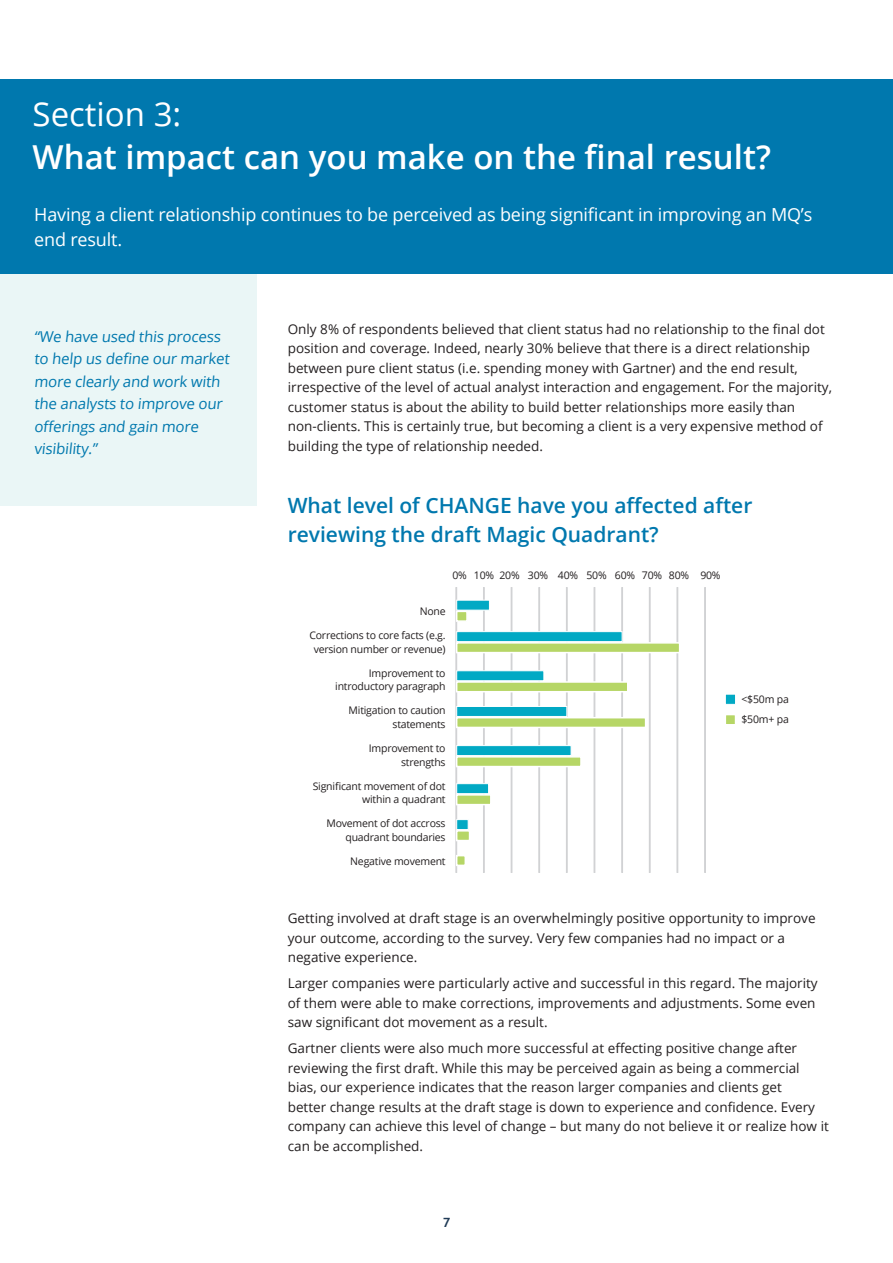
<style>
.page{position:relative;width:893px;height:1263px;background:#fff}
.page>*{position:absolute;margin:0;border:0;box-sizing:border-box;transform-origin:0 0}
.t1{font:600 33px/42.6px "Open Sans";color:#fff}
.body_text{font:600 21px/28.2px "Open Sans";color:#0078ae}
.SIdebars{font:18px/25.5px "Open Sans";letter-spacing:-.01em;color:#fff}
.SIdebars-2{font:15px/22.5px "Open Sans";color:#0078ae}
.body_text-2{font:13.5px/19.5px "Open Sans";color:#231f20}
.sub_header{font:700 12.75px "Trebuchet MS";color:#203b56}
.body_text-3{font:10.5px/13.5px "Open Sans";letter-spacing:-.02em;color:#231f20;text-align:right}
.s1{font-weight:400}
</style>
<div class="page">
<div style="left:0;top:225px;width:256px;height:281px;background:#eaf6f6"></div>
<div style="left:0;top:79px;width:893px;height:195px;background:#0078ae"></div>
<div style="left:725px;top:694px;width:11px;height:11px;background:#01a9c4;border:1px solid #fff"></div>
<div style="left:725px;top:714px;width:11px;height:11px;background:#b6d666;border:2px solid #fff"></div>
<div style="left:455px;top:587px;width:2px;height:286px;border:1px solid #d1d2d4"></div>
<div style="left:483px;top:587px;width:2px;height:286px;border:1px solid #d1d2d4"></div>
<div style="left:511px;top:587px;width:1px;height:286px;border:1px solid #d1d2d4"></div>
<div style="left:538px;top:587px;width:2px;height:286px;border:1px solid #d1d2d4"></div>
<div style="left:566px;top:587px;width:2px;height:286px;border:1px solid #d1d2d4"></div>
<div style="left:594px;top:587px;width:1px;height:286px;border:1px solid #d1d2d4"></div>
<div style="left:621px;top:587px;width:2px;height:286px;border:1px solid #d1d2d4"></div>
<div style="left:649px;top:587px;width:2px;height:286px;border:1px solid #d1d2d4"></div>
<div style="left:677px;top:587px;width:1px;height:286px;border:1px solid #d1d2d4"></div>
<div style="left:704px;top:587px;width:2px;height:286px;border:1px solid #d1d2d4"></div>
<div style="left:456px;top:600px;width:34px;height:10px;background:#01a9c4"></div>
<div style="left:456px;top:611px;width:12px;height:11px;background:#b6d666;border:2px solid #fff"></div>
<div style="left:456px;top:631px;width:166px;height:11px;background:#01a9c4;border:1px solid #fff"></div>
<div style="left:456px;top:642px;width:224px;height:11px;background:#b6d666;border:2px solid #fff"></div>
<div style="left:456px;top:670px;width:88px;height:11px;background:#01a9c4;border:1px solid #fff"></div>
<div style="left:456px;top:681px;width:172px;height:11px;background:#b6d666;border:2px solid #fff"></div>
<div style="left:456px;top:706px;width:111px;height:11px;background:#01a9c4;border:1px solid #fff"></div>
<div style="left:456px;top:717px;width:190px;height:11px;background:#b6d666;border:2px solid #fff"></div>
<div style="left:456px;top:745px;width:115px;height:11px;background:#01a9c4;border:1px solid #fff"></div>
<div style="left:456px;top:756px;width:126px;height:11px;background:#b6d666;border:2px solid #fff"></div>
<div style="left:456px;top:783px;width:33px;height:11px;background:#01a9c4;border:1px solid #fff"></div>
<div style="left:456px;top:794px;width:36px;height:11px;background:#b6d666;border:2px solid #fff"></div>
<div style="left:456px;top:819px;width:13px;height:11px;background:#01a9c4;border:1px solid #fff"></div>
<div style="left:456px;top:830px;width:14px;height:11px;background:#b6d666;border:2px solid #fff"></div>
<div style="left:456px;top:855px;width:10px;height:11px;background:#b6d666;border:2px solid #fff"></div>
<p class="t1" style="left:33px;top:92px;width:740px"><span class="s1">Section 3:<br></span>What impact can you make on the final result?</p>
<p class="SIdebars" style="left:34px;top:201px;width:780px">Having a client relationship continues to be perceived as being significant in improving an MQ’s end result.</p>
<p class="SIdebars-2" style="left:34px;top:325px;width:199px">“We have used this process to help us define our market more clearly and work with the analysts to improve our offerings and gain more visibility.”</p>
<p class="body_text-2" style="left:288px;top:318px;width:546px">Only 8% of respondents believed that client status had no relationship to the final dot position and coverage. Indeed, nearly 30% believe that there is a direct relationship between pure client status (i.e. spending money with Gartner) and the end result, irrespective of the level of actual analyst interaction and engagement. For the majority, customer status is about the ability to build better relationships more easily than non-clients. This is certainly true, but becoming a client is a very expensive method of building the type of relationship needed.</p>
<p class="body_text" style="left:288px;top:491px;width:466px">What level of CHANGE have you affected after reviewing the draft Magic Quadrant?</p>
<p class="body_text-3" style="left:452px;top:568px;width:270px">0% 10% 20% 30% 40% 50% 60% 70% 80% 90%</p>
<p class="body_text-3" style="left:420px;top:604px;width:27px">None</p>
<p class="body_text-3" style="left:309px;top:628px;width:138px;text-align:center">Corrections to core facts (e.g. version number or revenue)</p>
<p class="body_text-3" style="left:335px;top:666px;width:112px">Improvement to introductory paragraph</p>
<p class="body_text-3" style="left:349px;top:703px;width:98px">Mitigation to caution statements</p>
<p class="body_text-3" style="left:369px;top:741px;width:78px">Improvement to strengths</p>
<p class="body_text-3" style="left:313px;top:779px;width:134px">Significant movement of dot within a quadrant</p>
<p class="body_text-3" style="left:326px;top:816px;width:121px">Movement of dot accross quadrant boundaries</p>
<p class="body_text-3" style="left:350px;top:854px;width:97px">Negative movement</p>
<p class="body_text-3" style="left:741px;top:693px;width:49px">&lt;$50m pa</p>
<p class="body_text-3" style="left:741px;top:712px;width:49px">$50m+ pa</p>
<p class="body_text-2" style="left:288px;top:908px;width:529px">Getting involved at draft stage is an overwhelmingly positive opportunity to improve your outcome, according to the survey. Very few companies had no impact or a negative experience.</p>
<p class="body_text-2" style="left:288px;top:973px;width:531px">Larger companies were particularly active and successful in this regard. The majority of them were able to make corrections, improvements and adjustments. Some even saw significant dot movement as a result.</p>
<p class="body_text-2" style="left:288px;top:1038px;width:543px">Gartner clients were also much more successful at effecting positive change after reviewing the first draft. While this may be perceived again as being a commercial bias, our experience indicates that the reason larger companies and clients get<br>better change results at the draft stage is down to experience and confidence. Every company can achieve this level of change – but many do not believe it or realize how it can be accomplished.</p>
<p class="sub_header" style="left:443px;top:1215px;width:9px">7</p>
</div>
